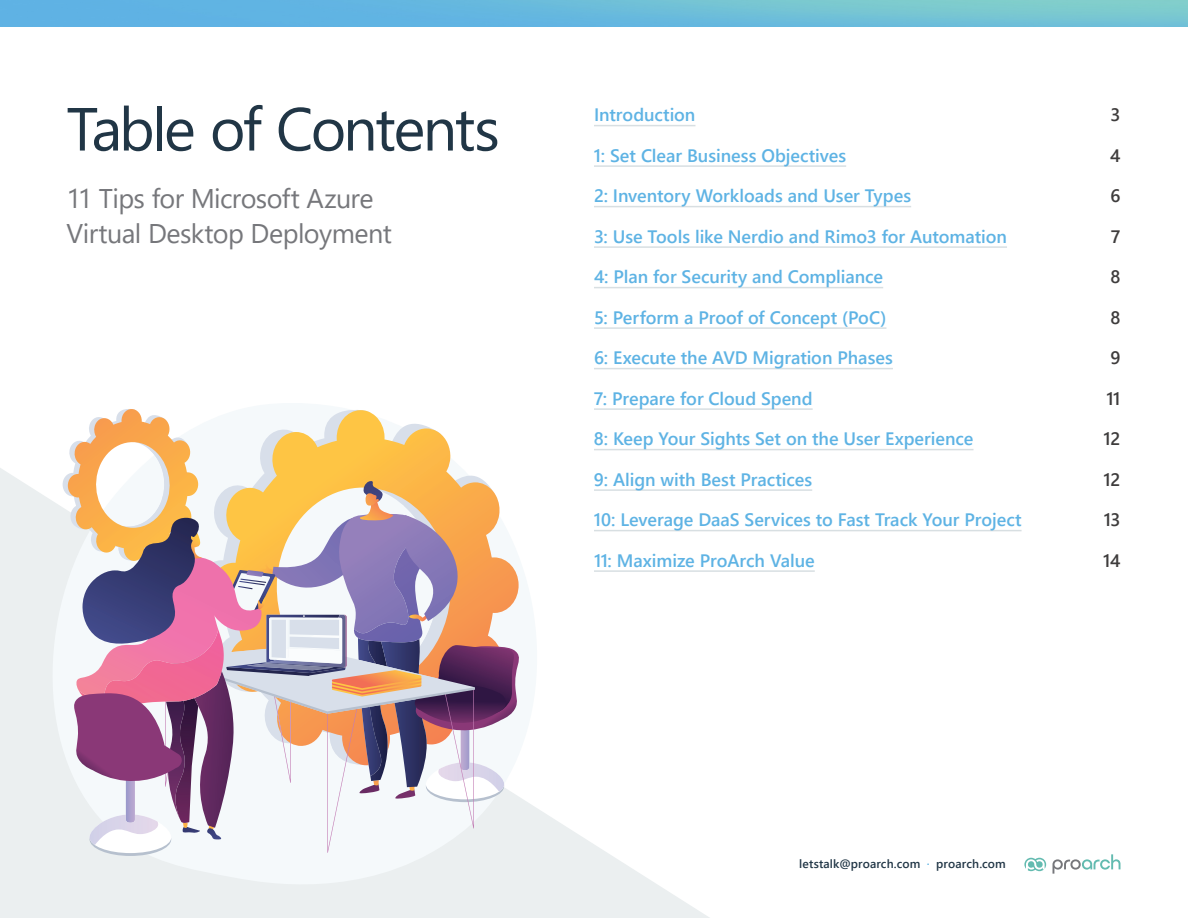
<style>
.page{position:relative;width:1188px;height:918px;background:#fff}
.page>*{position:absolute;margin:0;border:0;box-sizing:border-box;transform-origin:0 0}
.t1{font:60.75px "Segoe UI";letter-spacing:-.045em;color:#213646}
.t2{font:27px/34.5px "Segoe UI";letter-spacing:-.02em;color:#76777b}
.t3{font:600 18px "Segoe UI";letter-spacing:-.005em;color:#5eb3e4}
.t4{font:600 18px "Segoe UI";letter-spacing:-.02em;color:#3e3c3c}
.t5{font:600 12px "Segoe UI";letter-spacing:.01em;color:#213646}
.s1{color:#5eb3e4}
</style>
<div class="page">
<svg style="left:0;top:468px;width:710px;height:450px"></svg>
<hr style="left:594px;top:125px;width:101px;height:1px;background:#d8dfe2">
<hr style="left:594px;top:165px;width:252px;height:2px;background:#d8dfe2">
<hr style="left:594px;top:206px;width:317px;height:1px;background:#d8dfe2">
<hr style="left:594px;top:246px;width:413px;height:2px;background:#d8dfe2">
<hr style="left:594px;top:287px;width:289px;height:1px;background:#d8dfe2">
<hr style="left:594px;top:327px;width:292px;height:2px;background:#d8dfe2">
<hr style="left:594px;top:368px;width:299px;height:1px;background:#d8dfe2">
<hr style="left:594px;top:408px;width:219px;height:2px;background:#d8dfe2">
<hr style="left:594px;top:449px;width:380px;height:1px;background:#d8dfe2">
<hr style="left:594px;top:489px;width:218px;height:2px;background:#d8dfe2">
<hr style="left:594px;top:530px;width:428px;height:1px;background:#d8dfe2">
<hr style="left:594px;top:570px;width:221px;height:2px;background:#d8dfe2">
<svg style="left:53px;top:468px;width:484px;height:416px;fill:#ebeff0"></svg>
<div style="left:90px;top:823px;width:81px;height:33px;background:#b6c0ce;border-radius:50%"></div>
<svg style="left:63px;top:409px;width:460px;height:444px"></svg>
<img style="left:0;top:0;width:1188px;height:27px">
<svg style="left:1024px;top:858px;width:22px;height:13px"></svg>
<svg style="left:1053px;top:854px;width:67px;height:20px"></svg>
<p class="t1" style="left:66px;top:72px;width:435px">Table of Contents</p>
<p class="t2" style="left:66px;top:179px;width:327px">11 Tips for Microsoft Azure<br>Virtual Desktop Deployment</p>
<p class="t3" style="left:594px;top:98px;width:103px">Introduction</p>
<p class="t4" style="left:1111px;top:98px;width:11px">3</p>
<p class="t3" style="left:594px;top:138px;width:254px">1: Set Clear Business Objectives</p>
<p class="t4" style="left:1110px;top:138px;width:12px">4</p>
<p class="t3" style="left:594px;top:179px;width:319px">2: Inventory Workloads and User Types</p>
<p class="t4" style="left:1110px;top:179px;width:12px">6</p>
<p class="t3" style="left:594px;top:219px;width:414px">3: Use Tools like Nerdio and Rimo3 for Automation</p>
<p class="t4" style="left:1111px;top:219px;width:11px">7</p>
<p class="t3" style="left:594px;top:260px;width:291px">4: Plan for Security and Compliance</p>
<p class="t4" style="left:1110px;top:260px;width:11px">8</p>
<p class="t3" style="left:594px;top:300px;width:294px">5: Perform a Proof of Concept (PoC)</p>
<p class="t4" style="left:1111px;top:300px;width:11px">8</p>
<p class="t3" style="left:594px;top:341px;width:300px">6: Execute the AVD Migration Phases</p>
<p class="t4" style="left:1110px;top:341px;width:12px">9</p>
<p class="t3" style="left:594px;top:381px;width:220px">7: Prepare for Cloud Spend</p>
<p class="t4" style="left:1107px;top:381px;width:15px">11</p>
<p class="t3" style="left:594px;top:422px;width:381px">8: Keep Your Sights Set on the User Experience</p>
<p class="t4" style="left:1104px;top:422px;width:18px">12</p>
<p class="t3" style="left:594px;top:462px;width:220px">9: Align with Best Practices</p>
<p class="t4" style="left:1104px;top:462px;width:18px">12</p>
<p class="t3" style="left:594px;top:503px;width:429px">10: Leverage DaaS Services to Fast Track Your Project</p>
<p class="t4" style="left:1104px;top:503px;width:18px">13</p>
<p class="t3" style="left:594px;top:543px;width:222px">11: Maximize ProArch Value</p>
<p class="t4" style="left:1103px;top:543px;width:19px">14</p>
<p class="t5" style="left:799px;top:853px;width:208px">letstalk@proarch.com <span class="s1">∙</span> proarch.com</p>
</div>
